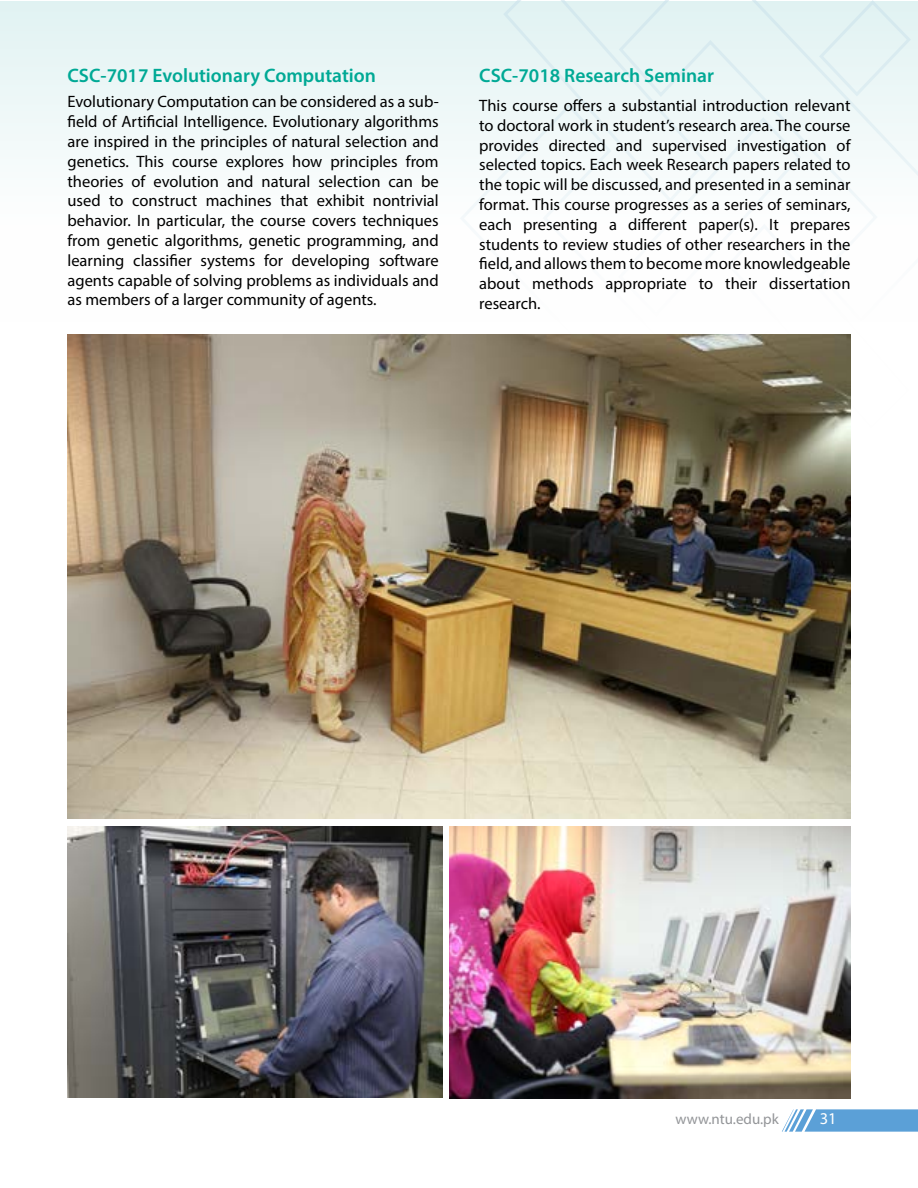
<style>
.page{position:relative;width:918px;height:1188px;background:#fff}
.page>*{position:absolute;margin:0;border:0;box-sizing:border-box;transform-origin:0 0}
.t1{font:600 19.5px "Myriad Pro";color:#00a995}
.t2{font:16.5px/19.8px "Myriad Pro";color:#000;text-align:justify}
.t3{font:16.5px "Myriad Pro";color:#fff}
.t4{font:15px "Myriad Pro";color:#939598}
</style>
<div class="page">
<div style="left:0;top:1px;width:917px;height:320px;background:linear-gradient(to bottom,#e3f3f3,#fff)"></div>
<svg style="left:458px;top:1px;width:460px;height:484px"></svg>
<svg style="left:494px;top:0;width:419px;height:452px"></svg>
<svg style="left:501px;top:0;width:208px;height:205px"></svg>
<svg style="left:725px;top:222px;width:188px;height:210px"></svg>
<svg style="left:782px;top:1109px;width:136px;height:23px;background:#72addc"></svg>
<img style="left:68px;top:335px;width:782px;height:484px">
<img style="left:449px;top:826px;width:401px;height:272px">
<img style="left:68px;top:826px;width:375px;height:271px">
<p class="t1" style="left:68px;top:63px;width:310px">CSC-7017 Evolutionary Computation</p>
<p class="t2" style="left:68px;top:92px;width:373px">Evolutionary Computation can be considered as a sub&shy;field of Artificial Intelligence. Evolutionary algorithms are inspired in the principles of natural selection and genetics. This course explores how principles from theories of evolution and natural selection can be used to construct machines that exhibit nontrivial behavior. In particular, the course covers techniques from genetic algorithms, genetic programming, and learning classifier systems for developing software agents capable of solving problems as individuals and as members of a larger community of agents.</p>
<p class="t1" style="left:479px;top:63px;width:236px">CSC-7018 Research Seminar</p>
<p class="t2" style="left:479px;top:95px;width:373px">This course offers a substantial introduction relevant to doctoral work in student’s research area. The course provides directed and supervised investigation of selected topics. Each week Research papers related to the topic will be discussed, and presented in a seminar format. This course progresses as a series of seminars, each presenting a different paper(s). It prepares students to review studies of other researchers in the field, and allows them to become more knowledgeable about methods appropriate to their dissertation research.</p>
<p class="t4" style="left:676px;top:1110px;width:105px">www.ntu.edu.pk</p>
<p class="t3" style="left:820px;top:1108px;width:18px">31</p>
</div>
